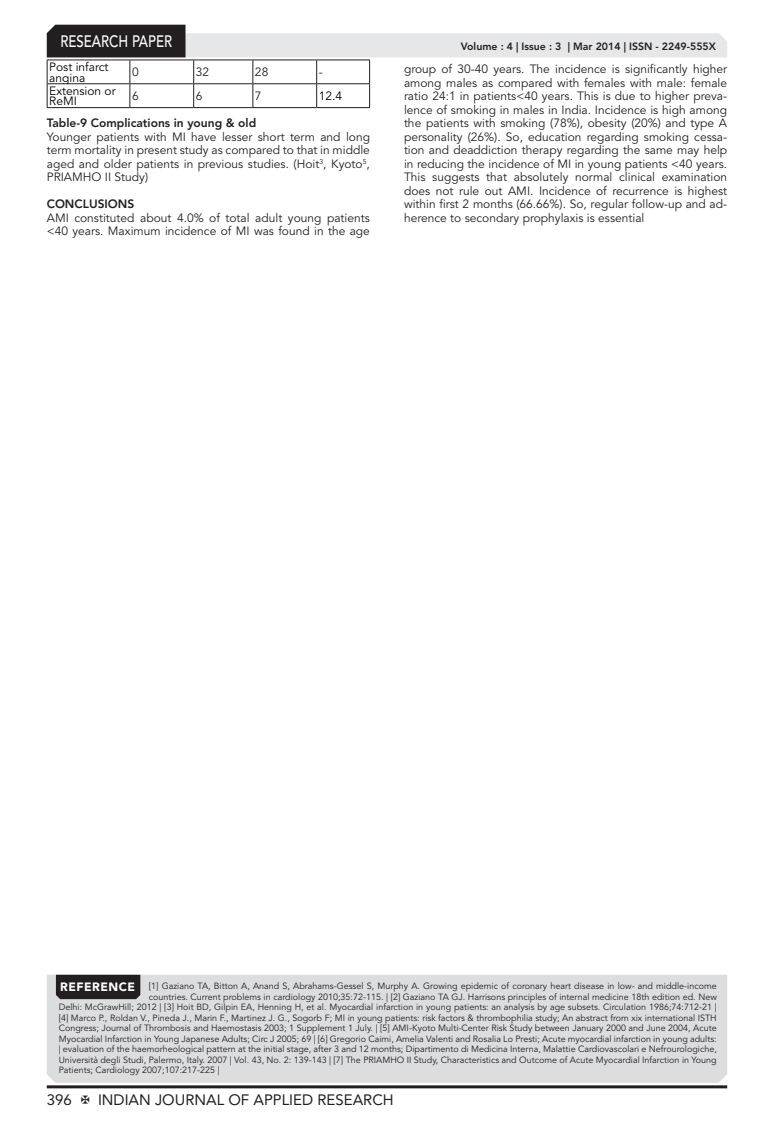
<style>
.page{position:relative;width:774px;height:1136px;background:#fff}
.page>*{position:absolute;margin:0;border:0;box-sizing:border-box;transform-origin:0 0}
.t1{font:500 16.5px "Avenir LT Std";color:#fff;scale:.8 1}
.t2{font:15px "Avenir LT Std";color:#231f20}
.Body_Text{font:12px/13.5px "Avenir LT Std";color:#231f20;text-align:justify}
.Bold{font:800 12px "Avenir LT Std";color:#231f20}
.For_Table{font:12px/10.5px "Avenir LT Std";color:#000}
.For_Table-2{font:12px "Avenir LT Std";color:#231f20}
.t3{font:900 12px "Avenir LT Std";letter-spacing:.04em;color:#fff}
.t4{font:800 10.5px "Avenir LT Std";color:#231f20}
.Reference{font:9px "Avenir LT Std";color:#231f20}
</style>
<div class="page">
<hr style="left:47px;top:1085px;width:680px;height:3px;background:#231f20">
<svg style="left:47px;top:25px;width:680px;height:82px"></svg>
<hr style="left:47px;top:107px;width:83px;height:1px;background:#231f20">
<hr style="left:130px;top:107px;width:64px;height:1px;background:#231f20">
<hr style="left:194px;top:107px;width:59px;height:1px;background:#231f20">
<hr style="left:253px;top:107px;width:64px;height:1px;background:#231f20">
<hr style="left:317px;top:107px;width:53px;height:1px;background:#231f20">
<div style="left:47px;top:974px;width:680px;height:108px;background:#dcdddf"></div>
<div style="left:56px;top:974px;width:84px;height:25px;background:#231f20"></div>
<h1 class="t1" style="left:60px;top:32px;width:141px">RESEARCH PAPER</h1>
<p class="For_Table" style="left:49px;top:62px;width:61px">Post infarct angina</p>
<p class="For_Table-2" style="left:132px;top:65px;width:8px">0</p>
<p class="For_Table-2" style="left:196px;top:65px;width:15px">32</p>
<p class="For_Table-2" style="left:255px;top:65px;width:15px">28</p>
<p class="For_Table-2" style="left:319px;top:65px;width:5px">-</p>
<p class="For_Table" style="left:49px;top:86px;width:68px">Extension or<br>ReMI</p>
<p class="For_Table-2" style="left:132px;top:89px;width:8px">6</p>
<p class="For_Table-2" style="left:196px;top:89px;width:8px">6</p>
<p class="For_Table-2" style="left:255px;top:89px;width:8px">7</p>
<p class="For_Table" style="left:319px;top:91px;width:25px">12.4</p>
<p class="Bold" style="left:47px;top:116px;width:211px">Table-9 Complications in young &amp; old</p>
<p class="Body_Text" style="left:47px;top:130px;width:325px">Younger patients with MI have lesser short term and long term mortality in present study as compared to that in middle aged and older patients in previous studies. (Hoit<sup>3</sup>, Kyoto<sup>5</sup>, PRIAMHO II Study)</p>
<p class="Bold" style="left:47px;top:197px;width:89px">CONCLUSIONS</p>
<p class="Body_Text" style="left:47px;top:211px;width:325px">AMI constituted about 4.0% of total adult young patients &lt;40 years. Maximum incidence of MI was found in the age</p>
<p class="t4" style="left:461px;top:41px;width:257px">Volume : 4 | Issue : 3 | Mar 2014 | ISSN - 2249-555X</p>
<p class="Body_Text" style="left:404px;top:62px;width:325px">group of 30-40 years. The incidence is significantly higher among males as compared with females with male: female ratio 24:1 in patients&lt;40 years. This is due to higher preva&shy;lence of smoking in males in India. Incidence is high among the patients with smoking (78%), obesity (20%) and type A personality (26%). So, education regarding smoking cessa&shy;tion and deaddiction therapy regarding the same may help in reducing the incidence of MI in young patients &lt;40 years.<br>This suggests that absolutely normal clinical examination does not rule out AMI. Incidence of recurrence is highest within first 2 months (66.66%). So, regular follow-up and ad&shy;herence to secondary prophylaxis is essential</p>
<p class="t3" style="left:60px;top:979px;width:76px">REFERENCE</p>
<p class="Reference" style="left:149px;top:980px;width:569px">[1] Gaziano TA, Bitton A, Anand S, Abrahams-Gessel S, Murphy A. Growing epidemic of coronary heart disease in low- and middle-income</p>
<p class="Reference" style="left:149px;top:991px;width:569px">countries. Current problems in cardiology 2010;35:72-115. | [2] Gaziano TA GJ. Harrisons principles of internal medicine 18th edition ed. New</p>
<p class="Reference" style="left:59px;top:1001px;width:660px">Delhi: McGrawHill; 2012 | [3] Hoit BD, Gilpin EA, Henning H, et al. Myocardial infarction in young patients: an analysis by age subsets. Circulation 1986;74:712-21 |</p>
<p class="Reference" style="left:59px;top:1012px;width:660px">[4] Marco P., Roldan V., Pineda J., Marin F., Martinez J. G., Sogorb F; MI in young patients: risk factors &amp; thrombophilia study; An abstract from xix international ISTH</p>
<p class="Reference" style="left:59px;top:1022px;width:660px">Congress; Journal of Thrombosis and Haemostasis 2003; 1 Supplement 1 July. | [5] AMI-Kyoto Multi-Center Risk Study between January 2000 and June 2004, Acute</p>
<p class="Reference" style="left:59px;top:1033px;width:660px">Myocardial Infarction in Young Japanese Adults; Circ J 2005; 69 | [6] Gregorio Caimi, Amelia Valenti and Rosalia Lo Presti; Acute myocardial infarction in young adults:</p>
<p class="Reference" style="left:59px;top:1043px;width:660px">| evaluation of the haemorheological pattern at the initial stage, after 3 and 12 months; Dipartimento di Medicina Interna, Malattie Cardiovascolari e Nefrourologiche,</p>
<p class="Reference" style="left:59px;top:1054px;width:660px">Università degli Studi, Palermo, Italy. 2007 | Vol. 43, No. 2: 139-143 | [7] The PRIAMHO II Study, Characteristics and Outcome of Acute Myocardial Infarction in Young</p>
<p class="Reference" style="left:59px;top:1064px;width:163px">Patients; Cardiology 2007;107:217-225 |</p>
<h2 class="t2" style="left:47px;top:1090px;width:27px">396</h2>
<h2 class="t2" style="left:98px;top:1090px;width:297px">INDIAN JOURNAL OF APPLIED RESEARCH</h2>
</div>
